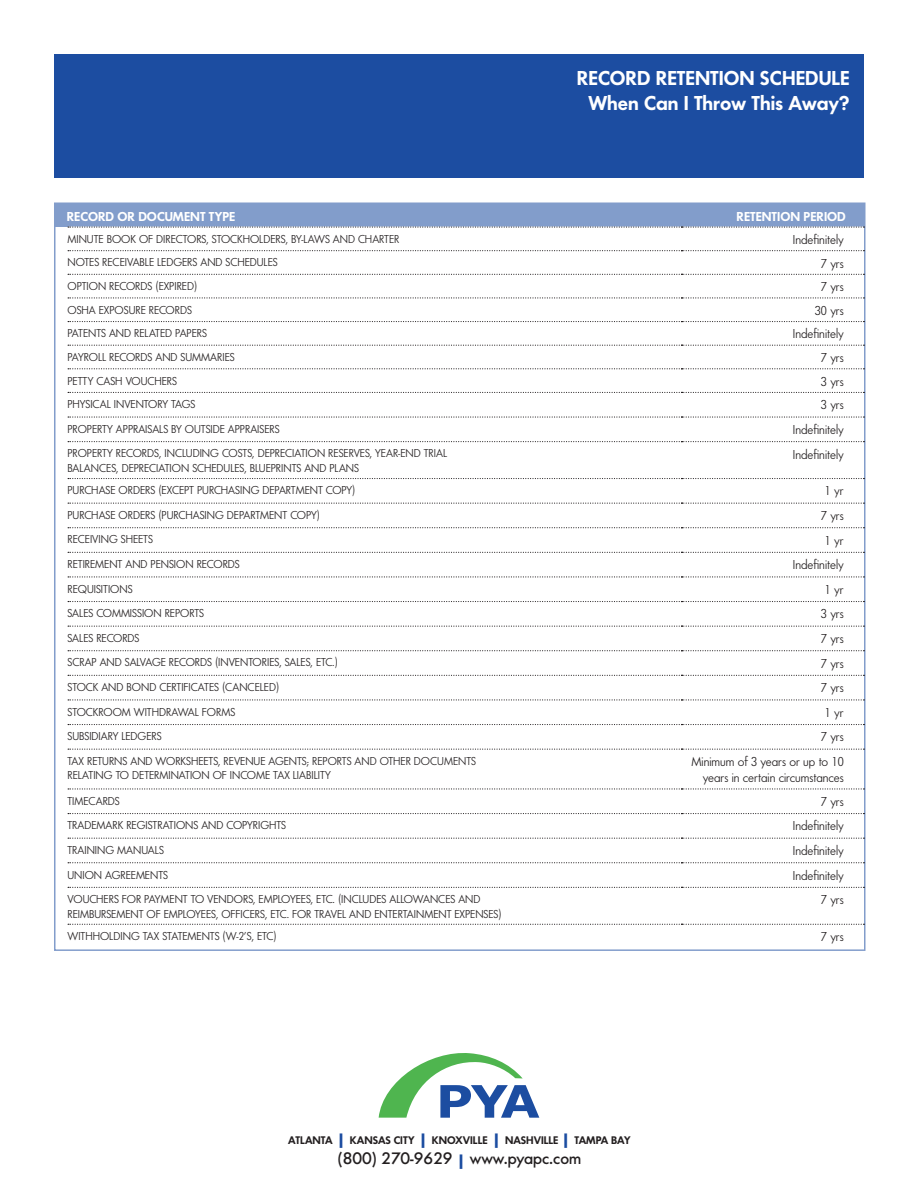
<style>
.page{position:relative;width:918px;height:1188px;background:#fff}
.page>*{position:absolute;margin:0;border:0;box-sizing:border-box;transform-origin:0 0}
.t1{font:21px "Futura No 2 D Dem Bol";color:#fff}
.t2{font:500 17.25px "Futura No 2 D";color:#231f20}
.Chart_Column_2{font:13.5px/16.2px "Futura No 2 D Boo";color:#231f20;text-align:right}
.t3{font:13.5px "Futura No 2 D Dem Bol";color:#fff}
.Chart_Column_1{font:12px/14.4px "Futura No 2 D Boo";color:#231f20}
.t4{font:11.55px "Futura No 2 D Dem Bol";color:#231f20}
.s1{font-size:17.25px;color:#1c4da1}
.s2{font-family:"Futura No 2 D Dem Bol";font-weight:400;color:#1c4da1}
</style>
<div class="page">
<div style="left:55px;top:203px;width:810px;height:24px;background:#829dcb"></div>
<svg style="left:68px;top:227px;width:796px;height:1px"></svg>
<svg style="left:68px;top:250px;width:796px;height:1px"></svg>
<svg style="left:68px;top:274px;width:796px;height:1px"></svg>
<svg style="left:68px;top:297px;width:796px;height:2px"></svg>
<svg style="left:68px;top:321px;width:796px;height:1px"></svg>
<svg style="left:68px;top:345px;width:796px;height:1px"></svg>
<svg style="left:68px;top:368px;width:796px;height:1px"></svg>
<svg style="left:68px;top:392px;width:796px;height:1px"></svg>
<svg style="left:68px;top:416px;width:796px;height:2px"></svg>
<svg style="left:68px;top:441px;width:796px;height:1px"></svg>
<svg style="left:68px;top:478px;width:796px;height:1px"></svg>
<svg style="left:68px;top:503px;width:796px;height:1px"></svg>
<svg style="left:68px;top:527px;width:796px;height:1px"></svg>
<svg style="left:68px;top:552px;width:796px;height:1px"></svg>
<svg style="left:68px;top:576px;width:796px;height:2px"></svg>
<svg style="left:68px;top:601px;width:796px;height:1px"></svg>
<svg style="left:68px;top:626px;width:796px;height:1px"></svg>
<svg style="left:68px;top:650px;width:796px;height:1px"></svg>
<svg style="left:68px;top:675px;width:796px;height:1px"></svg>
<svg style="left:68px;top:699px;width:796px;height:2px"></svg>
<svg style="left:68px;top:724px;width:796px;height:1px"></svg>
<svg style="left:68px;top:749px;width:796px;height:1px"></svg>
<svg style="left:68px;top:788px;width:796px;height:2px"></svg>
<svg style="left:68px;top:813px;width:796px;height:1px"></svg>
<svg style="left:68px;top:838px;width:796px;height:1px"></svg>
<svg style="left:68px;top:862px;width:796px;height:1px"></svg>
<svg style="left:68px;top:887px;width:796px;height:1px"></svg>
<svg style="left:68px;top:924px;width:796px;height:1px"></svg>
<svg style="left:379px;top:1053px;width:160px;height:65px"></svg>
<div style="left:54px;top:54px;width:810px;height:123px;background:#1c4da1"></div>
<p class="t1" style="left:577px;top:66px;width:275px">RECORD RETENTION SCHEDULE</p>
<p class="t1" style="left:588px;top:91px;width:263px">When Can I Throw This Away?</p>
<p class="t3" style="left:67px;top:208px;width:170px">RECORD OR DOCUMENT TYPE</p>
<p class="t3" style="left:737px;top:208px;width:111px">RETENTION PERIOD</p>
<p class="Chart_Column_1" style="left:68px;top:232px;width:333px">MINUTE BOOK OF DIRECTORS, STOCKHOLDERS, BY-LAWS AND CHARTER</p>
<p class="Chart_Column_2" style="left:793px;top:231px;width:52px">Indefinitely</p>
<p class="Chart_Column_1" style="left:68px;top:255px;width:212px">NOTES RECEIVABLE LEDGERS AND SCHEDULES</p>
<p class="Chart_Column_2" style="left:821px;top:255px;width:24px">7 yrs</p>
<p class="Chart_Column_1" style="left:68px;top:279px;width:131px">OPTION RECORDS (EXPIRED)</p>
<p class="Chart_Column_2" style="left:821px;top:279px;width:24px">7 yrs</p>
<p class="Chart_Column_1" style="left:68px;top:303px;width:126px">OSHA EXPOSURE RECORDS</p>
<p class="Chart_Column_2" style="left:815px;top:302px;width:30px">30 yrs</p>
<p class="Chart_Column_1" style="left:68px;top:326px;width:141px">PATENTS AND RELATED PAPERS</p>
<p class="Chart_Column_2" style="left:793px;top:326px;width:52px">Indefinitely</p>
<p class="Chart_Column_1" style="left:68px;top:350px;width:169px">PAYROLL RECORDS AND SUMMARIES</p>
<p class="Chart_Column_2" style="left:821px;top:350px;width:24px">7 yrs</p>
<p class="Chart_Column_1" style="left:68px;top:373px;width:111px">PETTY CASH VOUCHERS</p>
<p class="Chart_Column_2" style="left:821px;top:373px;width:24px">3 yrs</p>
<p class="Chart_Column_1" style="left:68px;top:397px;width:129px">PHYSICAL INVENTORY TAGS</p>
<p class="Chart_Column_2" style="left:821px;top:397px;width:24px">3 yrs</p>
<p class="Chart_Column_1" style="left:68px;top:422px;width:214px">PROPERTY APPRAISALS BY OUTSIDE APPRAISERS</p>
<p class="Chart_Column_2" style="left:793px;top:421px;width:52px">Indefinitely</p>
<p class="Chart_Column_1" style="left:68px;top:446px;width:381px">PROPERTY RECORDS, INCLUDING COSTS, DEPRECIATION RESERVES, YEAR-END TRIAL<br>BALANCES, DEPRECIATION SCHEDULES, BLUEPRINTS AND PLANS</p>
<p class="Chart_Column_2" style="left:793px;top:446px;width:52px">Indefinitely</p>
<p class="Chart_Column_1" style="left:68px;top:483px;width:289px">PURCHASE ORDERS (EXCEPT PURCHASING DEPARTMENT COPY)</p>
<p class="Chart_Column_2" style="left:825px;top:483px;width:20px">1 yr</p>
<p class="Chart_Column_1" style="left:68px;top:508px;width:254px">PURCHASE ORDERS (PURCHASING DEPARTMENT COPY)</p>
<p class="Chart_Column_2" style="left:821px;top:508px;width:24px">7 yrs</p>
<p class="Chart_Column_1" style="left:68px;top:532px;width:87px">RECEIVING SHEETS</p>
<p class="Chart_Column_2" style="left:825px;top:532px;width:20px">1 yr</p>
<p class="Chart_Column_1" style="left:68px;top:557px;width:174px">RETIREMENT AND PENSION RECORDS</p>
<p class="Chart_Column_2" style="left:793px;top:557px;width:52px">Indefinitely</p>
<p class="Chart_Column_1" style="left:68px;top:582px;width:67px">REQUISITIONS</p>
<p class="Chart_Column_2" style="left:825px;top:581px;width:20px">1 yr</p>
<p class="Chart_Column_1" style="left:68px;top:606px;width:138px">SALES COMMISSION REPORTS</p>
<p class="Chart_Column_2" style="left:821px;top:606px;width:24px">3 yrs</p>
<p class="Chart_Column_1" style="left:68px;top:631px;width:73px">SALES RECORDS</p>
<p class="Chart_Column_2" style="left:821px;top:631px;width:24px">7 yrs</p>
<p class="Chart_Column_1" style="left:68px;top:655px;width:272px">SCRAP AND SALVAGE RECORDS (INVENTORIES, SALES, ETC.)</p>
<p class="Chart_Column_2" style="left:821px;top:655px;width:24px">7 yrs</p>
<p class="Chart_Column_1" style="left:68px;top:680px;width:213px">STOCK AND BOND CERTIFICATES (CANCELED)</p>
<p class="Chart_Column_2" style="left:821px;top:680px;width:24px">7 yrs</p>
<p class="Chart_Column_1" style="left:68px;top:705px;width:169px">STOCKROOM WITHDRAWAL FORMS</p>
<p class="Chart_Column_2" style="left:825px;top:704px;width:20px">1 yr</p>
<p class="Chart_Column_1" style="left:68px;top:729px;width:96px">SUBSIDIARY LEDGERS</p>
<p class="Chart_Column_2" style="left:821px;top:729px;width:24px">7 yrs</p>
<p class="Chart_Column_1" style="left:68px;top:754px;width:410px">TAX RETURNS AND WORKSHEETS, REVENUE AGENTS; REPORTS AND OTHER DOCUMENTS<br>RELATING TO DETERMINATION OF INCOME TAX LIABILITY</p>
<p class="Chart_Column_2" style="left:692px;top:754px;width:154px">Minimum of 3 years or up to 10 years in certain circumstances</p>
<p class="Chart_Column_1" style="left:68px;top:794px;width:54px">TIMECARDS</p>
<p class="Chart_Column_2" style="left:821px;top:793px;width:24px">7 yrs</p>
<p class="Chart_Column_1" style="left:68px;top:818px;width:220px">TRADEMARK REGISTRATIONS AND COPYRIGHTS</p>
<p class="Chart_Column_2" style="left:793px;top:818px;width:52px">Indefinitely</p>
<p class="Chart_Column_1" style="left:68px;top:843px;width:98px">TRAINING MANUALS</p>
<p class="Chart_Column_2" style="left:793px;top:843px;width:52px">Indefinitely</p>
<p class="Chart_Column_1" style="left:68px;top:867px;width:102px">UNION AGREEMENTS</p>
<p class="Chart_Column_2" style="left:793px;top:867px;width:52px">Indefinitely</p>
<p class="Chart_Column_1" style="left:68px;top:892px;width:436px">VOUCHERS FOR PAYMENT TO VENDORS, EMPLOYEES, ETC. (INCLUDES ALLOWANCES AND<br>REIMBURSEMENT OF EMPLOYEES, OFFICERS, ETC. FOR TRAVEL AND ENTERTAINMENT EXPENSES)</p>
<p class="Chart_Column_2" style="left:821px;top:892px;width:24px">7 yrs</p>
<p class="Chart_Column_1" style="left:68px;top:929px;width:211px">WITHHOLDING TAX STATEMENTS (W-2’S, ETC)</p>
<p class="Chart_Column_2" style="left:821px;top:929px;width:24px">7 yrs</p>
<p class="t4" style="left:288px;top:1133px;width:344px">ATLANTA <span class="s1">|</span> KANSAS CITY <span class="s1">|</span> KNOXVILLE <span class="s1">|</span> NASHVILLE <span class="s1">|</span> TAMPA BAY</p>
<p class="t2" style="left:338px;top:1149px;width:245px">(800) 270-9629 <span class="s2">|</span> www.pyapc.com</p>
</div>
